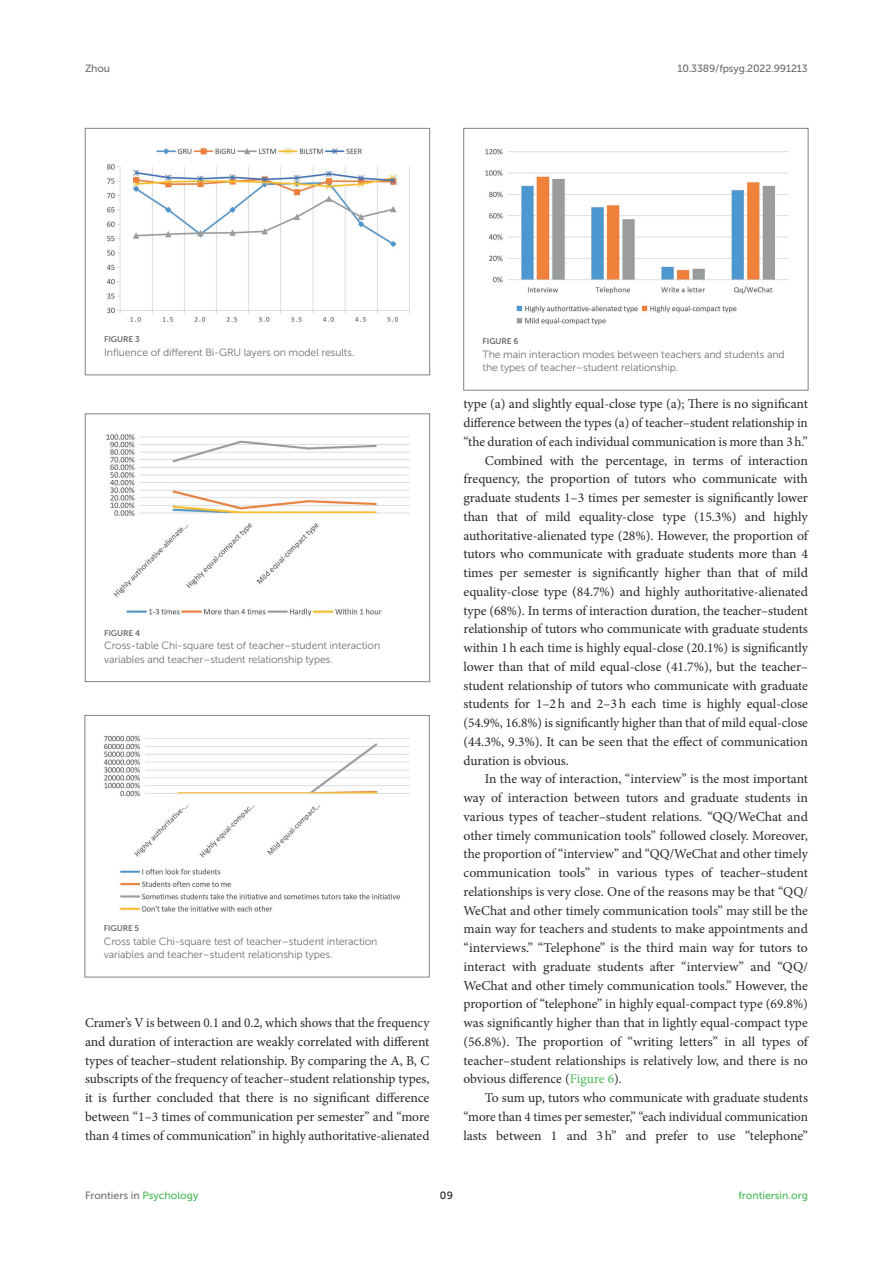
<style>
.page{position:relative;width:893px;height:1263px;background:#fff}
.page>*{position:absolute;margin:0;border:0;box-sizing:border-box;transform-origin:0 0}
.TEXT{font:13.5px/18.8px "Minion Pro";letter-spacing:-.005em;color:#292929;text-align:justify}
.TEXT_FLUSH{font:13.5px/18.8px "Minion Pro";letter-spacing:-.005em;color:#292929;text-align:justify}
.FIG_LEG{font:10.5px/13.5px "Museo Sans 300";letter-spacing:-.01em;color:#6f6f70}
.t1{font:10.5px "Museo Sans 500";letter-spacing:-.015em;color:#6f6f70}
.t2{font:10.5px "Museo Sans 500";color:#49b856}
.t3{font:10.5px "Museo Sans 500";color:#231f20}
.FIG_HD{font:8.25px "Museo Sans 700";letter-spacing:-.01em;color:#6f6f70}
.s1{color:#49b856}
</style>
<div class="page">
<img style="left:106px;top:147px;width:304px;height:175px">
<div style="left:85px;top:128px;width:345px;height:247px;border:1px solid #808285"></div>
<img style="left:106px;top:434px;width:304px;height:182px">
<div style="left:85px;top:414px;width:345px;height:268px;border:1px solid #808285"></div>
<img style="left:104px;top:734px;width:306px;height:178px">
<img style="left:485px;top:148px;width:304px;height:177px">
<div style="left:463px;top:128px;width:345px;height:262px;border:1px solid #808285"></div>
<p class="t1" style="left:85px;top:63px;width:27px">Zhou</p>
<p class="t1" style="left:677px;top:63px;width:132px">10.3389/fpsyg.2022.991213</p>
<p class="FIG_HD" style="left:104px;top:335px;width:37px">FIGURE 3</p>
<p class="FIG_LEG" style="left:104px;top:346px;width:252px">Influence of different Bi-GRU layers on model results.</p>
<p class="FIG_HD" style="left:104px;top:628px;width:37px">FIGURE 4</p>
<p class="FIG_LEG" style="left:104px;top:639px;width:278px">Cross-table Chi-square test of teacher–student interaction variables and teacher–student relationship types.</p>
<p class="FIG_HD" style="left:104px;top:924px;width:37px">FIGURE 5</p>
<p class="FIG_LEG" style="left:104px;top:934px;width:275px">Cross table Chi-square test of teacher–student interaction variables and teacher–student relationship types.</p>
<p class="TEXT_FLUSH" style="left:85px;top:1013px;width:346px">Cramer’s V is between 0.1 and 0.2, which shows that the frequency and duration of interaction are weakly correlated with different types of teacher–student relationship. By comparing the A, B, C subscripts of the frequency of teacher–student relationship types, it is further concluded that there is no significant difference between “1–3 times of communication per semester” and “more than 4 times of communication” in highly authoritative-alienated</p>
<p class="FIG_HD" style="left:483px;top:337px;width:37px">FIGURE 6</p>
<p class="FIG_LEG" style="left:483px;top:347px;width:304px">The main interaction modes between teachers and students and the types of teacher–student relationship.</p>
<p class="TEXT_FLUSH" style="left:463px;top:395px;width:346px">type (a) and slightly equal-close type (a); There is no significant difference between the types (a) of teacher–student relationship in “the duration of each individual communication is more than 3h.”</p>
<p class="TEXT" style="left:463px;top:451px;width:346px;text-indent:21px">Combined with the percentage, in terms of interaction frequency, the proportion of tutors who communicate with graduate students 1–3 times per semester is significantly lower than that of mild equality-close type (15.3%) and highly authoritative-alienated type (28%). However, the proportion of tutors who communicate with graduate students more than 4 times per semester is significantly higher than that of mild equality-close type (84.7%) and highly authoritative-alienated type (68%). In terms of interaction duration, the teacher–student relationship of tutors who communicate with graduate students within 1h each time is highly equal-close (20.1%) is significantly lower than that of mild equal-close (41.7%), but the teacher– student relationship of tutors who communicate with graduate students for 1–2h and 2–3h each time is highly equal-close (54.9%, 16.8%) is significantly higher than that of mild equal-close (44.3%, 9.3%). It can be seen that the effect of communication duration is obvious.</p>
<p class="TEXT" style="left:463px;top:770px;width:346px;text-indent:21px">In the way of interaction, “interview” is the most important way of interaction between tutors and graduate students in various types of teacher–student relations. “QQ/WeChat and other timely communication tools” followed closely. Moreover, the proportion of “interview” and “QQ/WeChat and other timely communication tools” in various types of teacher–student relationships is very close. One of the reasons may be that “QQ/ WeChat and other timely communication tools” may still be the main way for teachers and students to make appointments and “interviews.” “Telephone” is the third main way for tutors to interact with graduate students after “interview” and “QQ/ WeChat and other timely communication tools.” However, the proportion of “telephone” in highly equal-compact type (69.8%) was significantly higher than that in lightly equal-compact type (56.8%). The proportion of “writing letters” in all types of teacher–student relationships is relatively low, and there is no obvious difference (<span class="s1">Figure 6</span>).</p>
<p class="TEXT" style="left:463px;top:1088px;width:346px;text-indent:21px">To sum up, tutors who communicate with graduate students “more than 4 times per semester,” “each individual communication lasts between 1 and 3h” and prefer to use “telephone”</p>
<p class="t1" style="left:85px;top:1190px;width:115px">Frontiers in <span class="s1">Psychology</span></p>
<p class="t3" style="left:440px;top:1190px;width:15px">09</p>
<p class="t2" style="left:738px;top:1190px;width:71px">frontiersin.org</p>
</div>
